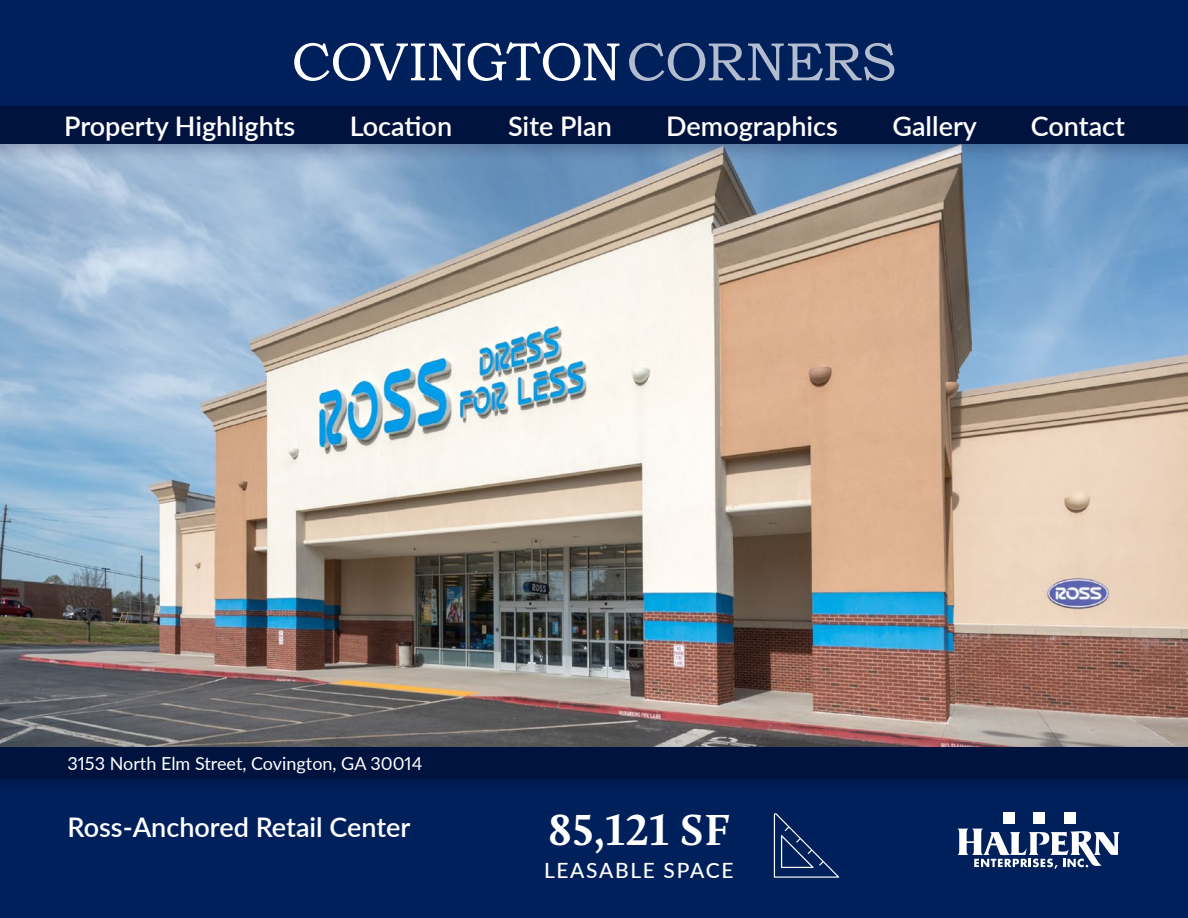
<style>
.page{position:relative;width:1188px;height:918px;background:#fff}
.page>*{position:absolute;margin:0;border:0;box-sizing:border-box;transform-origin:0 0}
.t1{font:54px "Bookman Old Style";letter-spacing:-.02em;color:#fff}
.t2{font:700 45px "Calluna";letter-spacing:.02em;color:#fff}
.t3{font:600 27px "Lato";color:#fff}
.t4{font:500 21px "Lato";letter-spacing:.08em;color:#fff}
.t5{font:18px "Lato";color:#fff}
.s1{color:#b3bcce}
</style>
<div class="page">
<img style="left:0;top:164px;width:1188px;height:573px">
<div style="left:0;top:747px;width:1188px;height:171px;background:#00205c"></div>
<svg style="left:774px;top:813px;width:65px;height:65px"></svg>
<div style="left:0;top:737px;width:1188px;height:62px;background:#00053e;opacity:.5"></div>
<div style="left:0;top:747px;width:1188px;height:32px;background:#00123e"></div>
<div style="left:1003px;top:812px;width:12px;height:12px;background:#fff"></div>
<div style="left:1034px;top:812px;width:11px;height:12px;background:#fff"></div>
<div style="left:1064px;top:812px;width:11px;height:12px;background:#fff"></div>
<svg style="left:958px;top:829px;width:162px;height:40px"></svg>
<div style="left:0;top:0;width:1188px;height:144px;background:#00205c"></div>
<div style="left:0;top:96px;width:1188px;height:68px;background:#00053e;opacity:.5"></div>
<div style="left:0;top:106px;width:1188px;height:38px;background:#00123e"></div>
<h1 class="t1" style="left:291px;top:27px;width:607px">COVINGTON<span class="s1">CORNERS</span></h1>
<p class="t3" style="left:64px;top:107px;width:233px">Property Highlights</p>
<p class="t3" style="left:350px;top:107px;width:104px">Location</p>
<p class="t3" style="left:508px;top:107px;width:105px">Site Plan</p>
<p class="t3" style="left:666px;top:107px;width:173px">Demographics</p>
<p class="t3" style="left:892px;top:107px;width:86px">Gallery</p>
<p class="t3" style="left:1031px;top:107px;width:96px">Contact</p>
<p class="t5" style="left:68px;top:751px;width:356px">3153 North Elm Street, Covington, GA 30014</p>
<p class="t3" style="left:68px;top:808px;width:345px">Ross-Anchored Retail Center</p>
<h2 class="t2" style="left:548px;top:802px;width:183px">85,121 SF</h2>
<p class="t4" style="left:544px;top:855px;width:191px">LEASABLE SPACE</p>
</div>
